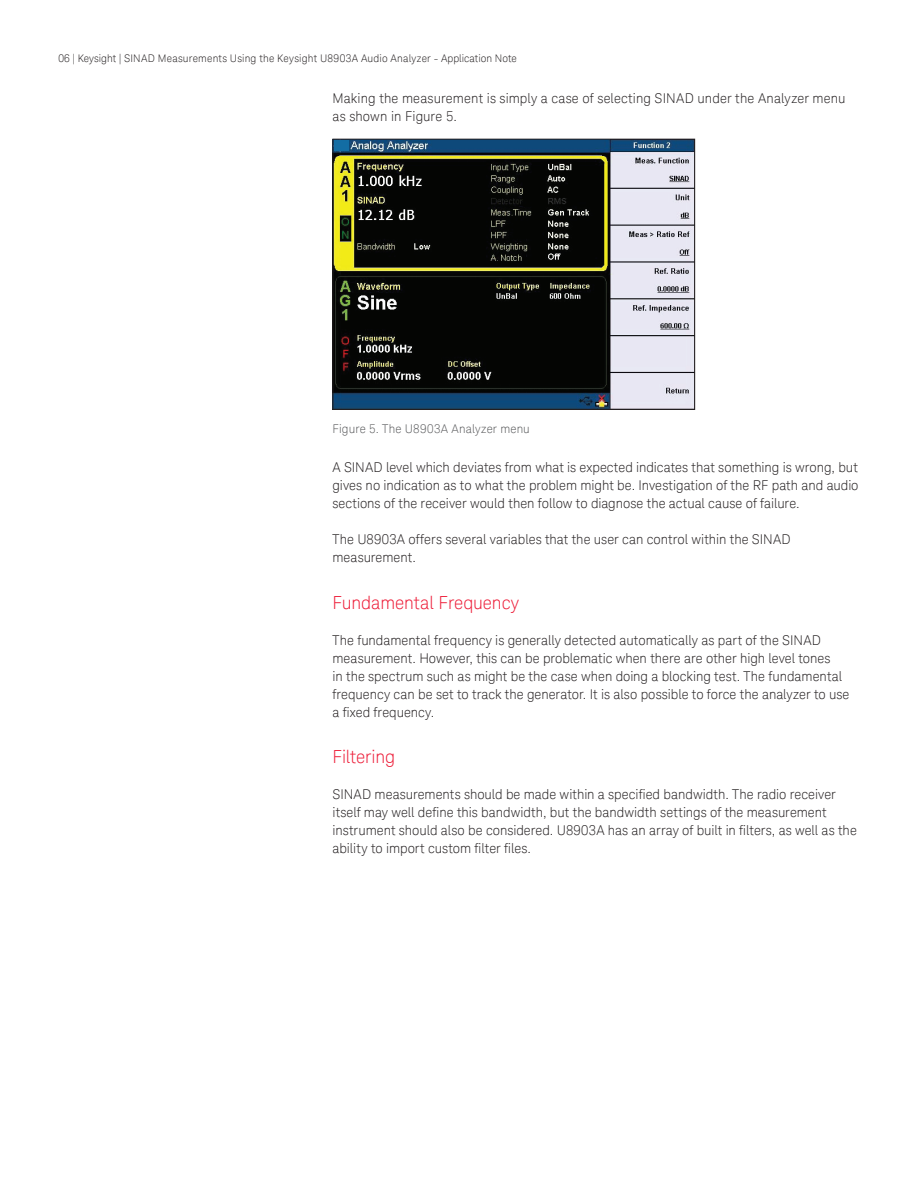
<style>
.page{position:relative;width:918px;height:1188px;background:#fff}
.page>*{position:absolute;margin:0;border:0;box-sizing:border-box;transform-origin:0 0}
.t1{font:300 18px "Keysight Sans";letter-spacing:-.005em;color:#ed1a36}
.t2{font:300 13.5px/18px "Keysight Sans";color:#231f20}
.t3{font:300 12px "Keysight Sans";letter-spacing:.015em;color:#57585a}
.t4{font:300 10.5px "Keysight Sans";letter-spacing:.015em;color:#231f20}
</style>
<div class="page">
<img style="left:335px;top:141px;width:358px;height:267px">
<div style="left:333px;top:139px;width:362px;height:271px;border:1px solid #231f20"></div>
<div style="left:334px;top:140px;width:15px;height:11px;background:#136da4"></div>
<p class="t4" style="left:59px;top:52px;width:460px">06 | Keysight | SINAD Measurements Using the Keysight U8903A Audio Analyzer - Application Note</p>
<p class="t2" style="left:333px;top:90px;width:515px">Making the measurement is simply a case of selecting SINAD under the Analyzer menu as shown in Figure 5.</p>
<p class="t3" style="left:333px;top:422px;width:199px">Figure 5. The U8903A Analyzer menu</p>
<p class="t2" style="left:333px;top:459px;width:528px;text-align:justify">A SINAD level which deviates from what is expected indicates that something is wrong, but gives no indication as to what the problem might be. Investigation of the RF path and audio sections of the receiver would then follow to diagnose the actual cause of failure.</p>
<p class="t2" style="left:333px;top:531px;width:460px">The U8903A offers several variables that the user can control within the SINAD measurement.</p>
<h1 class="t1" style="left:333px;top:592px;width:188px">Fundamental Frequency</h1>
<p class="t2" style="left:333px;top:631px;width:519px">The fundamental frequency is generally detected automatically as part of the SINAD measurement. However, this can be problematic when there are other high level tones<br>in the spectrum such as might be the case when doing a blocking test. The fundamental frequency can be set to track the generator. It is also possible to force the analyzer to use a fixed frequency.</p>
<h1 class="t1" style="left:333px;top:747px;width:64px">Filtering</h1>
<p class="t2" style="left:333px;top:786px;width:526px">SINAD measurements should be made within a specified bandwidth. The radio receiver itself may well define this bandwidth, but the bandwidth settings of the measurement instrument should also be considered. U8903A has an array of built in filters, as well as the ability to import custom filter files.</p>
</div>
